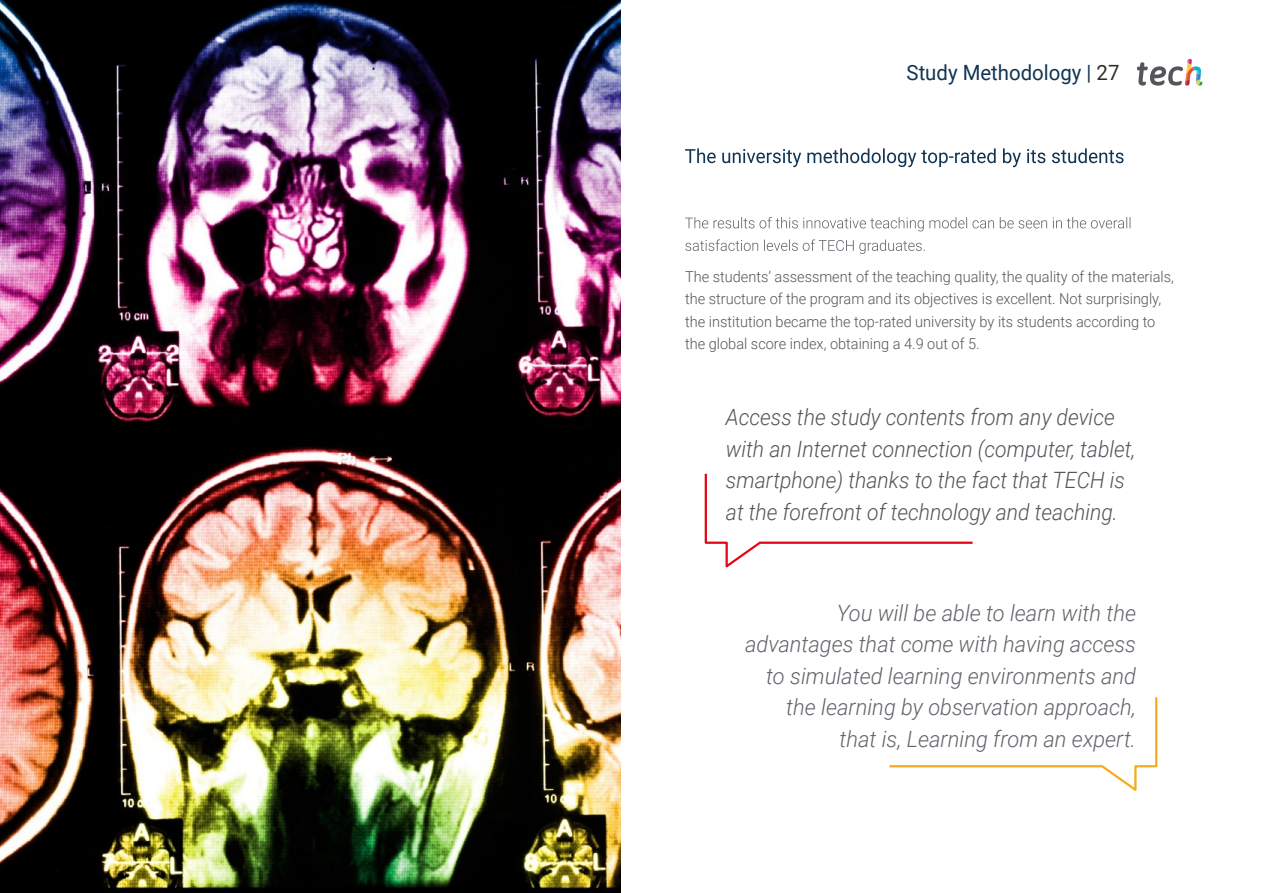
<style>
.page{position:relative;width:1263px;height:893px;background:#fff}
.page>*{position:absolute;margin:0;border:0;box-sizing:border-box;transform-origin:0 0}
.t1{font:italic 300 22.5px/31.5px "Roboto";color:#61646a;text-align:right}
.t2{font:italic 300 22.5px/31.5px "Roboto";color:#52555b;scale:.94 1}
.t3{font:21px "Roboto";color:#123352}
.t4{font:300 15px/22.5px "Roboto";color:#52555b}
.s1{color:#312e20}
</style>
<div class="page">
<img style="left:0;top:0;width:621px;height:893px">
<svg style="left:685px;top:239px;width:240px;height:15px"></svg>
<svg style="left:685px;top:217px;width:445px;height:14px"></svg>
<svg style="left:685px;top:148px;width:438px;height:19px"></svg>
<svg style="left:889px;top:697px;width:269px;height:94px"></svg>
<svg style="left:704px;top:473px;width:269px;height:95px"></svg>
<svg style="left:1137px;top:59px;width:65px;height:27px"></svg>
<h2 class="t3" style="left:906px;top:57px;width:214px">Study Methodology | <span class="s1">27</span></h2>
<p class="t4" style="left:685px;top:265px;width:490px">The students’ assessment of the teaching quality, the quality of the materials, the structure of the program and its objectives is excellent. Not surprisingly, the institution became the top-rated university by its students according to the global score index, obtaining a 4.9 out of 5.</p>
<h1 class="t2" style="left:726px;top:401px;width:437px">Access the study contents from any device with an Internet connection (computer, tablet, smartphone) thanks to the fact that TECH is at the forefront of technology and teaching.</h1>
<h1 class="t1" style="left:745px;top:596px;width:393px">You will be able to learn with the advantages that come with having access to simulated learning environments and the learning by observation approach, that is, Learning from an expert.</h1>
</div>
